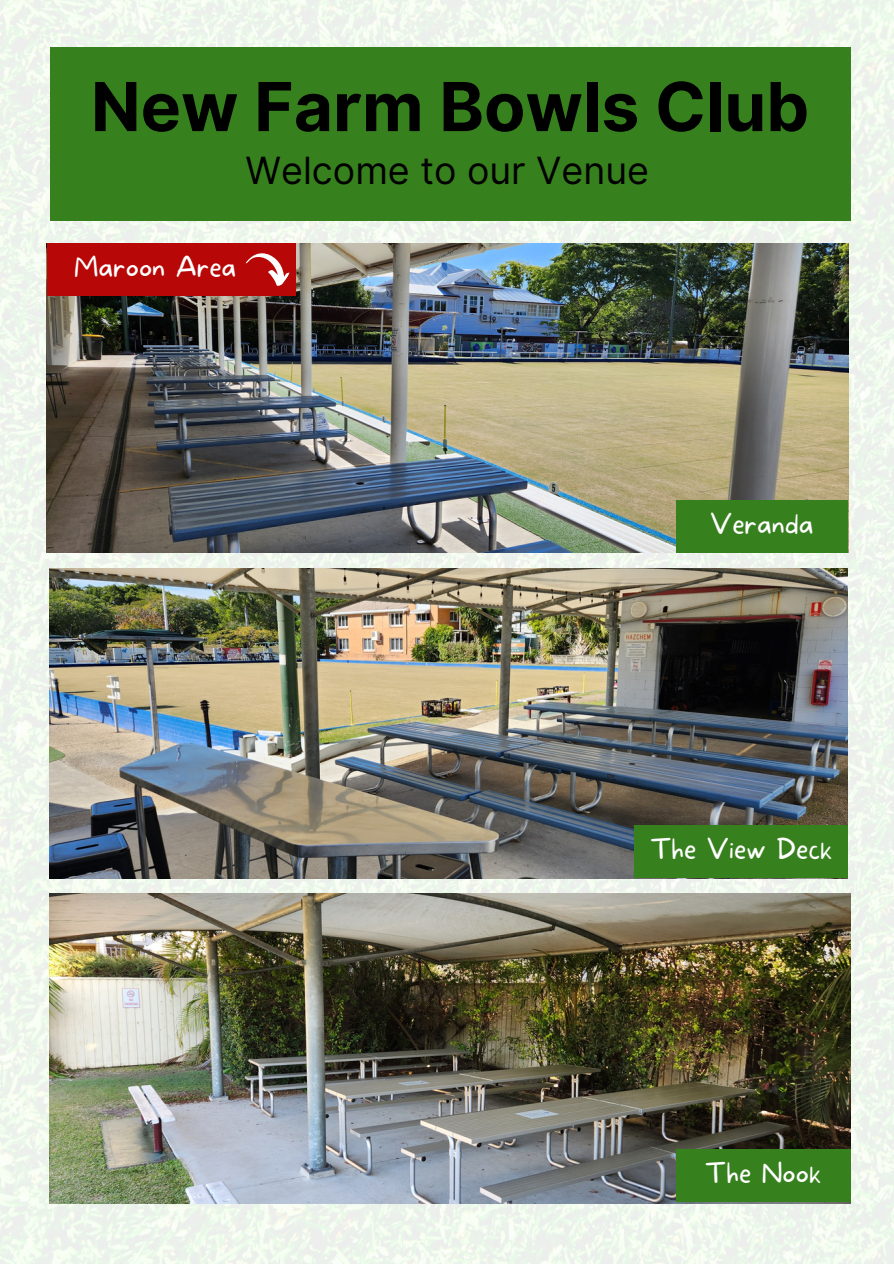
<style>
.page{position:relative;width:894px;height:1264px;background:#fff}
.page>*{position:absolute;margin:0;border:0;box-sizing:border-box;transform-origin:0 0}
.t1{font:700 67.5px "Inter";color:#000}
.t2{font:37.5px "Inter";color:#000}
.t3{font:100 27px "More Sugar";color:#fff}
</style>
<div class="page">
<img style="left:0;top:0;width:893px;height:1263px">
<div style="left:50px;top:48px;width:800px;height:173px;background:#36811d"></div>
<img style="left:50px;top:893px;width:800px;height:310px">
<div style="left:675px;top:1149px;width:175px;height:52px;background:#36811d"></div>
<img style="left:47px;top:243px;width:800px;height:310px">
<div style="left:675px;top:500px;width:172px;height:53px;background:#36811d"></div>
<div style="left:47px;top:243px;width:248px;height:53px;background:#b80707"></div>
<svg style="left:246px;top:253px;width:43px;height:33px"></svg>
<img style="left:50px;top:568px;width:797px;height:310px">
<div style="left:634px;top:825px;width:213px;height:53px;background:#36811d"></div>
<p class="t1" style="left:91px;top:66px;width:719px">New Farm Bowls Club</p>
<p class="t2" style="left:245px;top:148px;width:405px">Welcome to our Venue</p>
<p class="t3" style="left:74px;top:251px;width:164px">Maroon Area</p>
<p class="t3" style="left:710px;top:508px;width:105px">Veranda</p>
<p class="t3" style="left:649px;top:833px;width:184px">The View Deck</p>
<p class="t3" style="left:704px;top:1157px;width:118px">The Nook</p>
</div>
